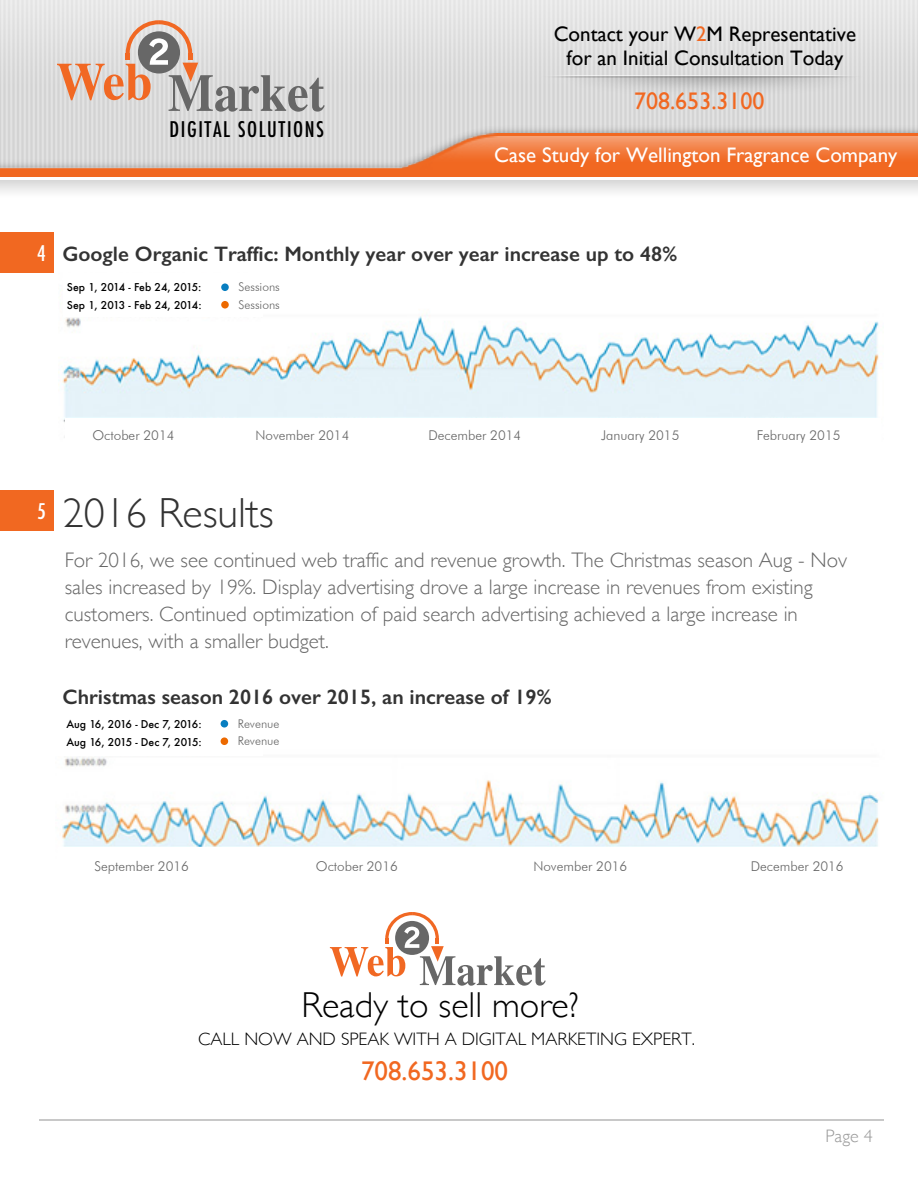
<style>
.page{position:relative;width:918px;height:1188px;background:#fff}
.page>*{position:absolute;margin:0;border:0;box-sizing:border-box;transform-origin:0 0}
.t1{font:300 42px "Gill Sans";color:#333}
.t2{font:300 36px "Gill Sans";color:#000}
.t3{font:27px "Gill Sans";color:#f16821}
.t4{font:24px "Gill Sans";color:#f16821}
.t5{font:300 21px/27px "Gill Sans";color:#666}
.t6{font:600 21px "Gill Sans";color:#333}
.t7{font:21px/24px "Gill Sans";color:#000;text-align:center}
.t8{font:21px "Gill Sans";color:#fff}
.t9{font:500 condensed 21px "Futura";letter-spacing:.075em;color:#000}
.t10{font:500 condensed 21px "Futura";color:#fff}
.t11{font:300 18px "Gill Sans";color:#000}
.t12{font:300 18px "Gill Sans";color:#999}
.t13{font:300 13.5px "Futura BT";color:#666}
.t14{font:300 12px/17.5px "Futura BT";color:#666}
.t15{font:500 10.5px/18px "Futura";letter-spacing:-.005em;color:#000}
.s1{color:#f16821}
.s2{font-family:"Futura";font-weight:500;font-stretch:condensed;color:#fff}
</style>
<div class="page">
<img style="left:62px;top:757px;width:817px;height:90px">
<div style="left:0;top:490px;width:54px;height:41px;background:#f16821"></div>
<img style="left:58px;top:314px;width:821px;height:124px">
<div style="left:63px;top:273px;width:199px;height:43px;background:#fff"></div>
<div style="left:65px;top:418px;width:815px;height:34px;background:#fff"></div>
<div style="left:221px;top:283px;width:8px;height:8px;background:#087ec0;border-radius:50%"></div>
<div style="left:221px;top:301px;width:8px;height:8px;background:#ec6900;border-radius:50%"></div>
<div style="left:221px;top:720px;width:7px;height:8px;background:#087ec0;border-radius:50%"></div>
<div style="left:221px;top:737px;width:7px;height:8px;background:#ec6900;border-radius:50%"></div>
<div style="left:0;top:232px;width:54px;height:41px;background:#f16821"></div>
<img style="left:0;top:92px;width:918px;height:31px">
<img style="left:0;top:0;width:918px;height:92px">
<img style="left:555px;top:76px;width:312px;height:23px">
<img style="left:536px;top:75px;width:330px;height:3px">
<img style="left:0;top:123px;width:918px;height:11px">
<img style="left:0;top:134px;width:918px;height:43px">
<img style="left:428px;top:136px;width:490px;height:26px">
<svg style="left:57px;top:20px;width:268px;height:92px;background:#d0c5bf"></svg>
<svg style="left:330px;top:912px;width:216px;height:74px"></svg>
<p class="t7" style="left:554px;top:21px;width:304px">Contact your W<span class="s1">2</span>M Representative for an Initial Consultation Today</p>
<p class="t9" style="left:170px;top:116px;width:156px">DIGITAL SOLUTIONS</p>
<p class="t4" style="left:634px;top:86px;width:132px">708.653.3100</p>
<p class="t8" style="left:494px;top:143px;width:405px">Case Study for Wellington Fragrance Company</p>
<p class="t6" style="left:37px;top:241px;width:642px"><span class="s2">4</span> Google Organic Traffic: Monthly year over year increase up to 48%</p>
<p class="t15" style="left:67px;top:278px;width:136px">Sep 1, 2014 - Feb 24, 2015:<br>Sep 1, 2013 - Feb 24, 2014:</p>
<p class="t14" style="left:238px;top:278px;width:43px">Sessions<br>Sessions</p>
<p class="t13" style="left:92px;top:427px;width:84px">October 2014</p>
<p class="t13" style="left:255px;top:427px;width:95px">November 2014</p>
<p class="t13" style="left:428px;top:427px;width:94px">December 2014</p>
<p class="t13" style="left:601px;top:427px;width:80px">January 2015</p>
<p class="t13" style="left:757px;top:427px;width:85px">February 2015</p>
<p class="t10" style="left:37px;top:498px;width:10px">5</p>
<p class="t1" style="left:63px;top:480px;width:213px">2016 Results</p>
<p class="t5" style="left:65px;top:546px;width:784px">For 2016, we see continued web traffic and revenue growth. The Christmas season Aug - Nov sales increased by 19%. Display advertising drove a large increase in revenues from existing customers. Continued optimization of paid search advertising achieved a large increase in revenues, with a smaller budget.</p>
<p class="t6" style="left:63px;top:684px;width:490px">Christmas season 2016 over 2015, an increase of 19%</p>
<p class="t15" style="left:66px;top:714px;width:137px">Aug 16, 2016 - Dec 7, 2016:<br>Aug 16, 2015 - Dec 7, 2015:</p>
<p class="t14" style="left:238px;top:714px;width:43px">Revenue<br>Revenue</p>
<p class="t13" style="left:94px;top:858px;width:96px">September 2016</p>
<p class="t13" style="left:316px;top:858px;width:84px">October 2016</p>
<p class="t13" style="left:533px;top:858px;width:95px">November 2016</p>
<p class="t13" style="left:751px;top:858px;width:94px">December 2016</p>
<p class="t2" style="left:301px;top:977px;width:279px">Ready to sell more?</p>
<p class="t3" style="left:361px;top:1055px;width:148px">708.653.3100</p>
<p class="t11" style="left:198px;top:1025px;width:498px">CALL NOW AND SPEAK WITH A DIGITAL MARKETING EXPERT.</p>
<p class="t12" style="left:825px;top:1122px;width:49px">Page 4</p>
</div>
